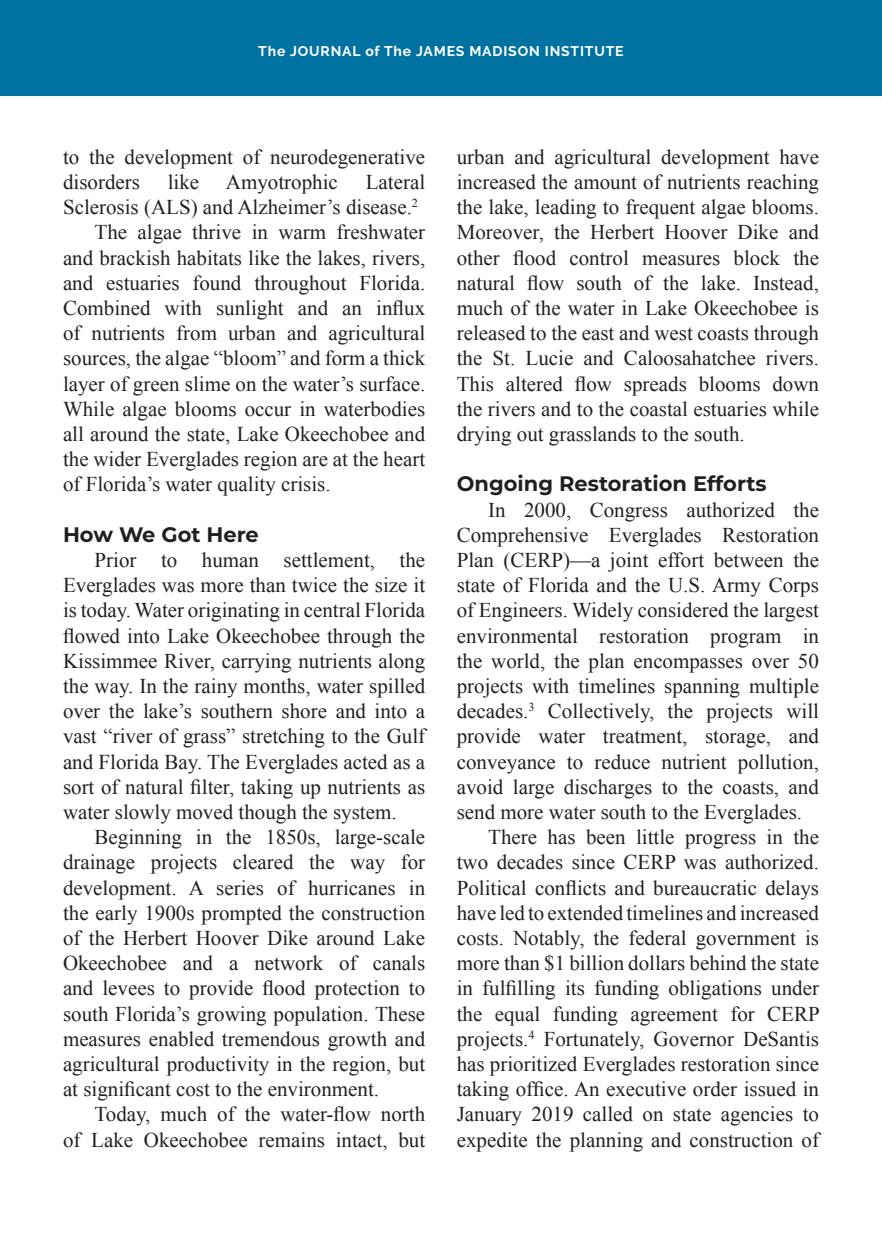
<style>
.page{position:relative;width:882px;height:1260px;background:#fff}
.page>*{position:absolute;margin:0;border:0;box-sizing:border-box;transform-origin:0 0}
.t1{font:21px/25.2px "Times New Roman";color:#231f20;text-align:justify}
.t2{font:700 21px "Montserrat";color:#231f20}
.t3{font:700 14px "Raleway";letter-spacing:.06em;color:#fff}
</style>
<div class="page">
<div style="left:0;top:0;width:882px;height:96px;background:#0072a2"></div>
<p class="t3" style="left:258px;top:43px;width:367px">The JOURNAL of The JAMES MADISON INSTITUTE</p>
<p class="t1" style="left:63px;top:144px;width:364px">to the development of neurodegenerative disorders</p>
<p class="t1" style="left:168px;top:169px;width:33px">like</p>
<p class="t1" style="left:226px;top:169px;width:113px">Amyotrophic</p>
<p class="t1" style="left:366px;top:169px;width:61px">Lateral</p>
<p class="t1" style="left:63px;top:194px;width:357px">Sclerosis (ALS) and Alzheimer’s disease.<sup>2</sup></p>
<p class="t1" style="left:95px;top:219px;width:332px">The algae thrive in warm freshwater</p>
<p class="t1" style="left:63px;top:245px;width:364px">and brackish habitats like the lakes, rivers,</p>
<p class="t1" style="left:63px;top:270px;width:364px">and estuaries found throughout Florida.</p>
<p class="t1" style="left:63px;top:295px;width:364px">Combined with sunlight and an influx</p>
<p class="t1" style="left:63px;top:320px;width:364px">of nutrients from urban and agricultural</p>
<p class="t1" style="left:63px;top:345px;width:364px">sources, the algae “bloom” and form a thick</p>
<p class="t1" style="left:63px;top:371px;width:364px">layer of green slime on the water’s surface.</p>
<p class="t1" style="left:63px;top:396px;width:364px">While algae blooms occur in waterbodies</p>
<p class="t1" style="left:63px;top:421px;width:364px">all around the state, Lake Okeechobee and</p>
<p class="t1" style="left:63px;top:446px;width:364px">the wider Everglades region are at the heart</p>
<p class="t1" style="left:63px;top:471px;width:269px">of Florida’s water quality crisis.</p>
<p class="t2" style="left:63px;top:519px;width:197px">How We Got Here</p>
<p class="t1" style="left:63px;top:547px;width:364px;text-indent:32px">Prior to human settlement, the Everglades was more than twice the size it is today. Water originating in central Florida flowed into Lake Okeechobee through the Kissimmee River, carrying nutrients along the way. In the rainy months, water spilled over the lake’s southern shore and into a vast “river of grass” stretching to the Gulf and Florida Bay. The Everglades acted as a sort of natural filter, taking up nutrients as water slowly moved though the system.</p>
<p class="t1" style="left:63px;top:824px;width:364px;text-indent:32px">Beginning in the 1850s, large-scale drainage projects cleared the way for development. A series of hurricanes in the early 1900s prompted the construction of the Herbert Hoover Dike around Lake Okeechobee and a network of canals and levees to provide flood protection to south Florida’s growing population. These measures enabled tremendous growth and agricultural productivity in the region, but at significant cost to the environment.</p>
<p class="t1" style="left:63px;top:1101px;width:364px;text-align:right">Today, much of the water-flow north<br>of Lake Okeechobee remains intact, but</p>
<p class="t1" style="left:457px;top:144px;width:364px">urban and agricultural development have increased the amount of nutrients reaching the lake, leading to frequent algae blooms.<br>Moreover, the Herbert Hoover Dike and other flood control measures block the natural flow south of the lake. Instead, much of the water in Lake Okeechobee is released to the east and west coasts through the St. Lucie and Caloosahatchee rivers.<br>This altered flow spreads blooms down the rivers and to the coastal estuaries while drying out grasslands to the south.</p>
<p class="t2" style="left:457px;top:469px;width:311px">Ongoing Restoration Efforts</p>
<p class="t1" style="left:488px;top:497px;width:332px">In 2000, Congress authorized the</p>
<p class="t1" style="left:457px;top:522px;width:364px">Comprehensive Everglades Restoration</p>
<p class="t1" style="left:457px;top:547px;width:364px">Plan (CERP)—a joint effort between the</p>
<p class="t1" style="left:457px;top:572px;width:364px">state of Florida and the U.S. Army Corps</p>
<p class="t1" style="left:457px;top:597px;width:364px">of Engineers. Widely considered the largest</p>
<p class="t1" style="left:457px;top:623px;width:364px">environmental restoration program in</p>
<p class="t1" style="left:457px;top:648px;width:364px">the world, the plan encompasses over 50</p>
<p class="t1" style="left:457px;top:673px;width:364px">projects with timelines spanning multiple</p>
<p class="t1" style="left:457px;top:698px;width:364px">decades.<sup>3</sup> Collectively, the projects will</p>
<p class="t1" style="left:457px;top:723px;width:364px">provide water treatment, storage, and</p>
<p class="t1" style="left:457px;top:749px;width:364px">conveyance to reduce nutrient pollution,</p>
<p class="t1" style="left:457px;top:774px;width:364px">avoid large discharges to the coasts, and</p>
<p class="t1" style="left:457px;top:799px;width:347px">send more water south to the Everglades.</p>
<p class="t1" style="left:488px;top:824px;width:332px">There has been little progress in the</p>
<p class="t1" style="left:457px;top:849px;width:364px">two decades since CERP was authorized.</p>
<p class="t1" style="left:457px;top:875px;width:364px">Political conflicts and bureaucratic delays</p>
<p class="t1" style="left:457px;top:900px;width:364px">have led to extended timelines and increased</p>
<p class="t1" style="left:457px;top:925px;width:364px">costs. Notably, the federal government is</p>
<p class="t1" style="left:457px;top:950px;width:364px">more than $1 billion dollars behind the state</p>
<p class="t1" style="left:457px;top:975px;width:364px">in fulfilling its funding obligations under</p>
<p class="t1" style="left:457px;top:1001px;width:365px">the equal funding agreement for CERP</p>
<p class="t1" style="left:457px;top:1026px;width:364px">projects.<sup>4</sup> Fortunately, Governor DeSantis</p>
<p class="t1" style="left:457px;top:1051px;width:364px">has prioritized Everglades restoration since</p>
<p class="t1" style="left:457px;top:1076px;width:364px">taking office. An executive order issued in</p>
<p class="t1" style="left:457px;top:1101px;width:364px">January 2019 called on state agencies to</p>
<p class="t1" style="left:457px;top:1127px;width:364px">expedite the planning and construction of</p>
</div>
